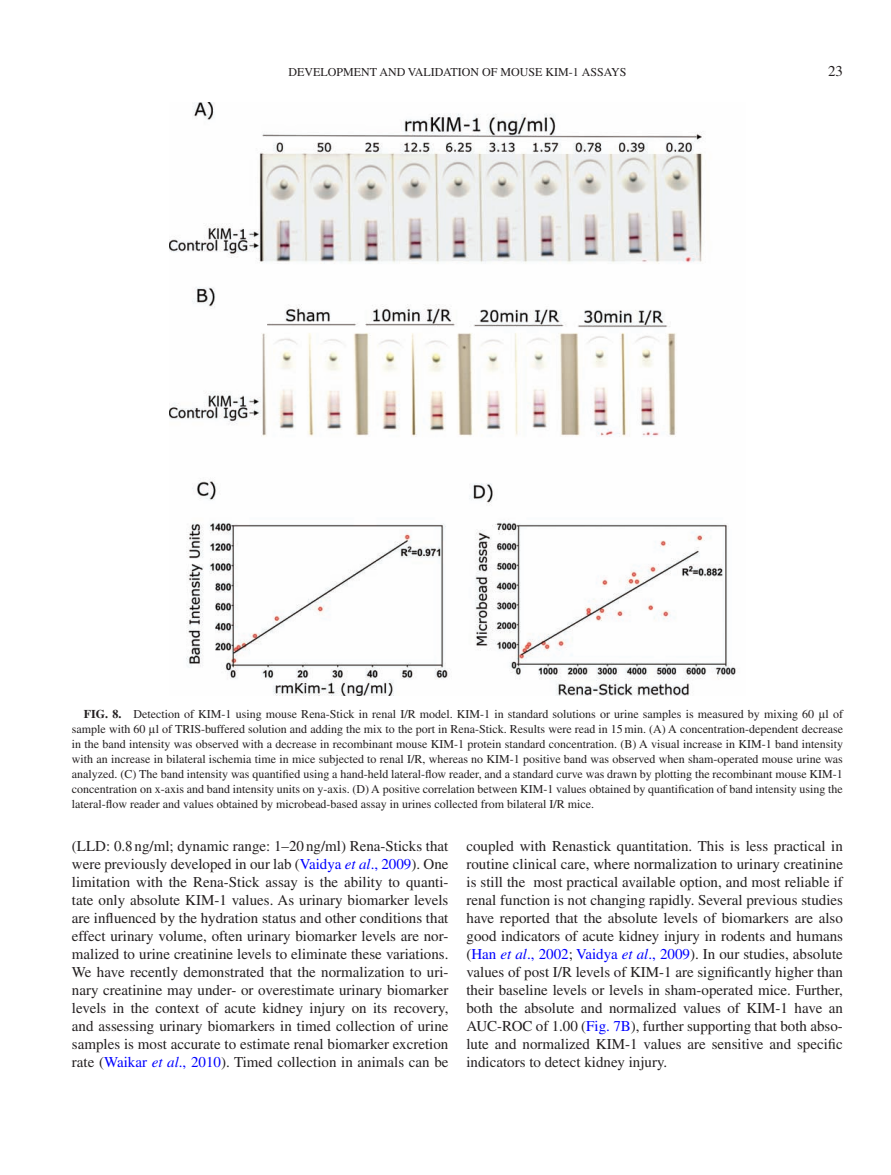
<style>
.page{position:relative;width:891px;height:1175px;background:#fff}
.page>*{position:absolute;margin:0;border:0;box-sizing:border-box;transform-origin:0 0}
.t1{font:15px/18px "Times LT Std";color:#231f20;text-align:justify}
.t2{font:15px "Times";color:#231f20}
.t3{font:12px/15px "Times LT Std";color:#231f20;text-align:justify}
.s1{font-family:"Times";font-weight:700}
.s2{font-family:"Gandhari Unicode"}
.s3{color:#00f}
.s4{font-style:italic;color:#00f}
</style>
<div class="page">
<img style="left:169px;top:103px;width:567px;height:592px">
<p class="t3" style="left:288px;top:64px;width:340px">DEVELOPMENT AND VALIDATION OF MOUSE Kim-1 ASSAYS</p>
<p class="t2" style="left:828px;top:62px;width:16px">23</p>
<p class="t3" style="left:72px;top:706px;width:773px;text-indent:12px"><span class="s1">FIG. 8.</span> Detection of KIM-1 using mouse Rena-Stick in renal I/R model. KIM-1 in standard solutions or urine samples is measured by mixing 60 <span class="s2">μ</span>l of sample with 60 <span class="s2">μ</span>l of TRIS-buffered solution and adding the mix to the port in Rena-Stick. Results were read in 15min. (A) A concentration-dependent decrease in the band intensity was observed with a decrease in recombinant mouse KIM-1 protein standard concentration. (B) A visual increase in KIM-1 band intensity with an increase in bilateral ischemia time in mice subjected to renal I/R, whereas no KIM-1 positive band was observed when sham-operated mouse urine was analyzed. (C) The band intensity was quantified using a hand-held lateral-flow reader, and a standard curve was drawn by plotting the recombinant mouse KIM-1 concentration on x-axis and band intensity units on y-axis. (D) A positive correlation between KIM-1 values obtained by quantification of band intensity using the lateral-flow reader and values obtained by microbead-based assay in urines collected from bilateral I/R mice.</p>
<p class="t1" style="left:72px;top:837px;width:378px">(LLD: 0.8 ng/ml; dynamic range: 1–20 ng/ml) Rena-Sticks that were previously developed in our lab (<span class="s3">Vaidya</span> <span class="s4">et al</span><span class="s3">., 2009</span>). One limitation with the Rena-Stick assay is the ability to quanti&shy;tate only absolute KIM-1 values. As urinary biomarker levels are influenced by the hydration status and other conditions that effect urinary volume, often urinary biomarker levels are nor&shy;malized to urine creatinine levels to eliminate these variations.<br>We have recently demonstrated that the normalization to uri&shy;nary creatinine may under- or overestimate urinary biomarker levels in the context of acute kidney injury on its recovery, and assessing urinary biomarkers in timed collection of urine samples is most accurate to estimate renal biomarker excretion rate (<span class="s3">Waikar</span> <span class="s4">et al</span><span class="s3">., 2010</span>). Timed collection in animals can be</p>
<p class="t1" style="left:466px;top:837px;width:378px">coupled with Renastick quantitation. This is less practical in routine clinical care, where normalization to urinary creatinine is still the most practical available option, and most reliable if renal function is not changing rapidly. Several previous studies have reported that the absolute levels of biomarkers are also good indicators of acute kidney injury in rodents and humans (<span class="s3">Han</span> <span class="s4">et al</span><span class="s3">., 2002</span>; <span class="s3">Vaidya</span> <span class="s4">et al</span><span class="s3">., 2009</span>). In our studies, absolute values of post I/R levels of KIM-1 are significantly higher than their baseline levels or levels in sham-operated mice. Further, both the absolute and normalized values of KIM-1 have an AUC-ROC of 1.00 (<span class="s3">Fig. 7B</span>), further supporting that both abso&shy;lute and normalized KIM-1 values are sensitive and specific indicators to detect kidney injury.</p>
</div>
